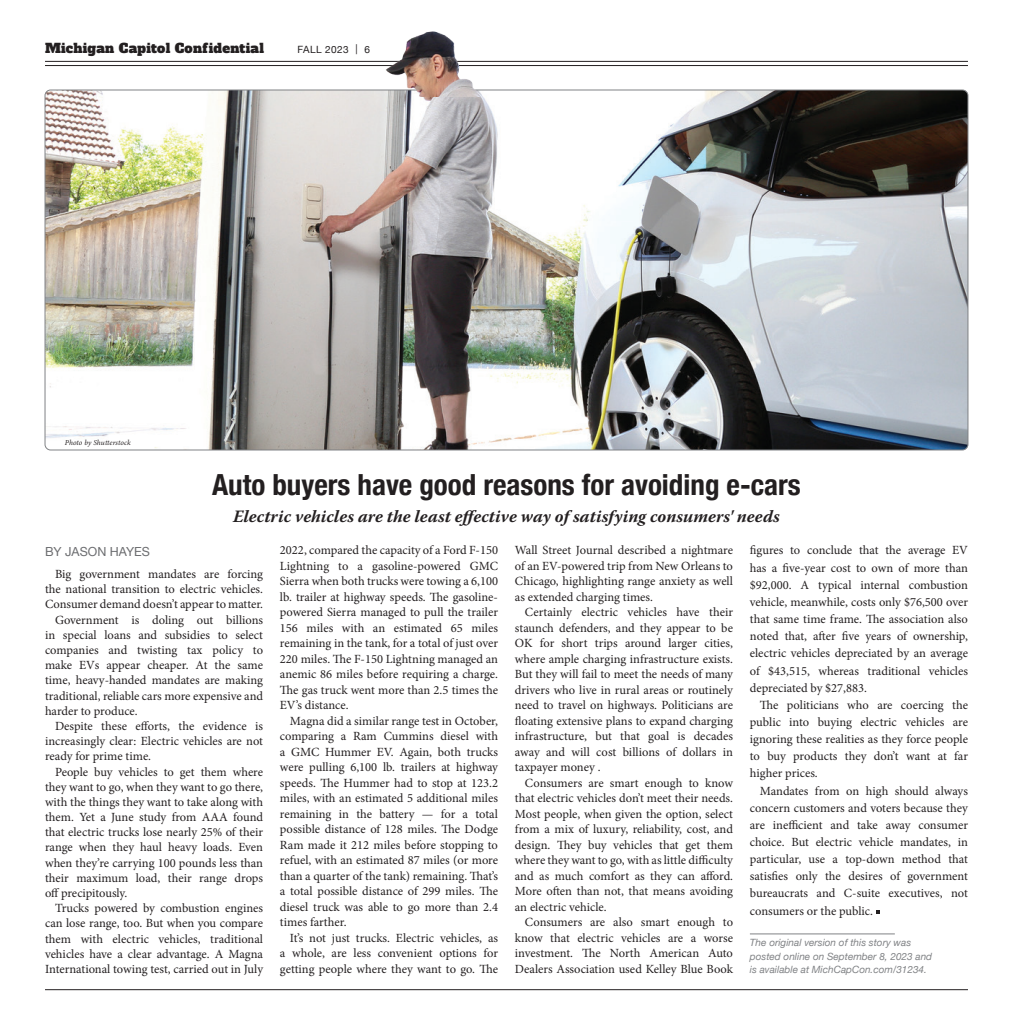
<style>
.page{position:relative;width:1013px;height:1035px;background:#fff}
.page>*{position:absolute;margin:0;border:0;box-sizing:border-box;transform-origin:0 0}
.t1{font:700 condensed 29.12px "Helvetica Neue";color:#231f20}
.t2{font:italic 700 17.25px "Warnock Pro";color:#231f20}
.t3{font:13.12px "Alfa Slab One";letter-spacing:.02em;color:#231f20}
.t4{font:12.5px/15.5px "Minion Pro";color:#231f20;text-align:justify}
.t5{font:12.5px "Helvetica Neue";color:#6c6d70}
.t6{font:italic 10px/13.4px "Helvetica Neue";color:#808285}
.t7{font:10px "Helvetica Neue";letter-spacing:.04em;color:#231f20}
.t8{font:italic 7.5px "Minion Variable Concept";letter-spacing:.01em;color:#231f20}
</style>
<div class="page">
<hr style="left:45px;top:61px;width:923px;height:1px;background:#231f20">
<hr style="left:45px;top:65px;width:923px;height:1px;background:#231f20">
<hr style="left:45px;top:989px;width:923px;height:1px;background:#231f20">
<hr style="left:750px;top:934px;width:144px;height:1px;background:#808285">
<img style="left:45px;top:90px;width:923px;height:360px">
<img style="left:384px;top:31px;width:103px;height:65px">
<p class="t3" style="left:45px;top:39px;width:220px">Michigan Capitol Confidential</p>
<p class="t7" style="left:298px;top:42px;width:74px">FALL 2023 | 6</p>
<p class="t8" style="left:65px;top:437px;width:67px">Photo by Shutterstock</p>
<h1 class="t1" style="left:212px;top:460px;width:590px">Auto buyers have good reasons for avoiding e-cars</h1>
<h2 class="t2" style="left:233px;top:506px;width:548px">Electric vehicles are the least effective way of satisfying consumers' needs</h2>
<p class="t5" style="left:45px;top:543px;width:106px">BY JASON HAYES</p>
<p class="t4" style="left:55px;top:566px;width:209px">Big government mandates are forcing</p>
<p class="t4" style="left:45px;top:582px;width:219px">the national transition to electric vehicles.</p>
<p class="t4" style="left:45px;top:597px;width:219px">Consumer demand doesn’t appear to matter.</p>
<p class="t4" style="left:55px;top:612px;width:209px">Government is doling out billions</p>
<p class="t4" style="left:45px;top:627px;width:219px">in special loans and subsidies to select</p>
<p class="t4" style="left:45px;top:642px;width:219px">companies and twisting tax policy to</p>
<p class="t4" style="left:45px;top:658px;width:219px">make EVs appear cheaper. At the same</p>
<p class="t4" style="left:45px;top:673px;width:219px">time, heavy-handed mandates are making</p>
<p class="t4" style="left:45px;top:688px;width:219px">traditional, reliable cars more expensive and</p>
<p class="t4" style="left:45px;top:703px;width:94px">harder to produce.</p>
<p class="t4" style="left:55px;top:718px;width:209px">Despite these efforts, the evidence is</p>
<p class="t4" style="left:45px;top:733px;width:219px">increasingly clear: Electric vehicles are not</p>
<p class="t4" style="left:45px;top:749px;width:108px">ready for prime time.</p>
<p class="t4" style="left:55px;top:764px;width:209px">People buy vehicles to get them where</p>
<p class="t4" style="left:45px;top:779px;width:219px">they want to go, when they want to go there,</p>
<p class="t4" style="left:45px;top:794px;width:219px">with the things they want to take along with</p>
<p class="t4" style="left:45px;top:809px;width:219px">them. Yet a June study from AAA found</p>
<p class="t4" style="left:45px;top:825px;width:219px">that electric trucks lose nearly 25% of their</p>
<p class="t4" style="left:45px;top:840px;width:219px">range when they haul heavy loads. Even</p>
<p class="t4" style="left:45px;top:855px;width:219px">when they’re carrying 100 pounds less than</p>
<p class="t4" style="left:45px;top:870px;width:219px">their maximum load, their range drops</p>
<p class="t4" style="left:45px;top:885px;width:84px">off precipitously.</p>
<p class="t4" style="left:55px;top:901px;width:209px">Trucks powered by combustion engines</p>
<p class="t4" style="left:45px;top:916px;width:219px">can lose range, too. But when you compare</p>
<p class="t4" style="left:45px;top:931px;width:219px">them with electric vehicles, traditional</p>
<p class="t4" style="left:45px;top:946px;width:219px">vehicles have a clear advantage. A Magna</p>
<p class="t4" style="left:45px;top:961px;width:219px">International towing test, carried out in July</p>
<p class="t4" style="left:280px;top:543px;width:219px">2022, compared the capacity of a Ford F-150<br>Lightning to a gasoline-powered GMC Sierra when both trucks were towing a 6,100 lb. trailer at highway speeds. The gasoline&shy;powered Sierra managed to pull the trailer 156 miles with an estimated 65 miles remaining in the tank, for a total of just over 220 miles. The F-150 Lightning managed an anemic 86 miles before requiring a charge.<br>The gas truck went more than 2.5 times the EV’s distance.</p>
<p class="t4" style="left:280px;top:713px;width:219px;text-indent:10px">Magna did a similar range test in October, comparing a Ram Cummins diesel with a GMC Hummer EV. Again, both trucks were pulling 6,100 lb. trailers at highway speeds. The Hummer had to stop at 123.2 miles, with an estimated 5 additional miles remaining in the battery — for a total possible distance of 128 miles. The Dodge Ram made it 212 miles before stopping to refuel, with an estimated 87 miles (or more than a quarter of the tank) remaining. That’s a total possible distance of 299 miles. The diesel truck was able to go more than 2.4 times farther.</p>
<p class="t4" style="left:280px;top:930px;width:219px;text-indent:10px">It’s not just trucks. Electric vehicles, as a whole, are less convenient options for getting people where they want to go. The</p>
<p class="t4" style="left:515px;top:543px;width:219px">Wall Street Journal described a nightmare of an EV-powered trip from New Orleans to Chicago, highlighting range anxiety as well as extended charging times.</p>
<p class="t4" style="left:515px;top:605px;width:219px;text-indent:10px">Certainly electric vehicles have their staunch defenders, and they appear to be OK for short trips around larger cities, where ample charging infrastructure exists.<br>But they will fail to meet the needs of many drivers who live in rural areas or routinely need to travel on highways. Politicians are floating extensive plans to expand charging infrastructure, but that goal is decades away and will cost billions of dollars in taxpayer money .</p>
<p class="t4" style="left:515px;top:775px;width:219px;text-indent:10px">Consumers are smart enough to know that electric vehicles don’t meet their needs.<br>Most people, when given the option, select from a mix of luxury, reliability, cost, and design. They buy vehicles that get them where they want to go, with as little difficulty and as much comfort as they can afford.<br>More often than not, that means avoiding an electric vehicle.</p>
<p class="t4" style="left:515px;top:915px;width:219px;text-indent:10px">Consumers are also smart enough to know that electric vehicles are a worse investment. The North American Auto Dealers Association used Kelley Blue Book</p>
<p class="t4" style="left:750px;top:542px;width:219px;line-height:17.1px">figures to conclude that the average EV has a five-year cost to own of more than $92,000. A typical internal combustion vehicle, meanwhile, costs only $76,500 over that same time frame. The association also noted that, after five years of ownership, electric vehicles depreciated by an average of $43,515, whereas traditional vehicles depreciated by $27,883.</p>
<p class="t4" style="left:750px;top:696px;width:219px;line-height:17.1px;text-indent:10px">The politicians who are coercing the public into buying electric vehicles are ignoring these realities as they force people to buy products they don’t want at far higher prices.</p>
<p class="t4" style="left:750px;top:782px;width:219px;line-height:17.1px;text-indent:10px">Mandates from on high should always concern customers and voters because they are inefficient and take away consumer choice. But electric vehicle mandates, in particular, use a top-down method that satisfies only the desires of government bureaucrats and C-suite executives, not consumers or the public.</p>
<p class="t6" style="left:750px;top:937px;width:184px">The original version of this story was posted online on September 8, 2023 and is available at MichCapCon.com/31234.</p>
</div>
